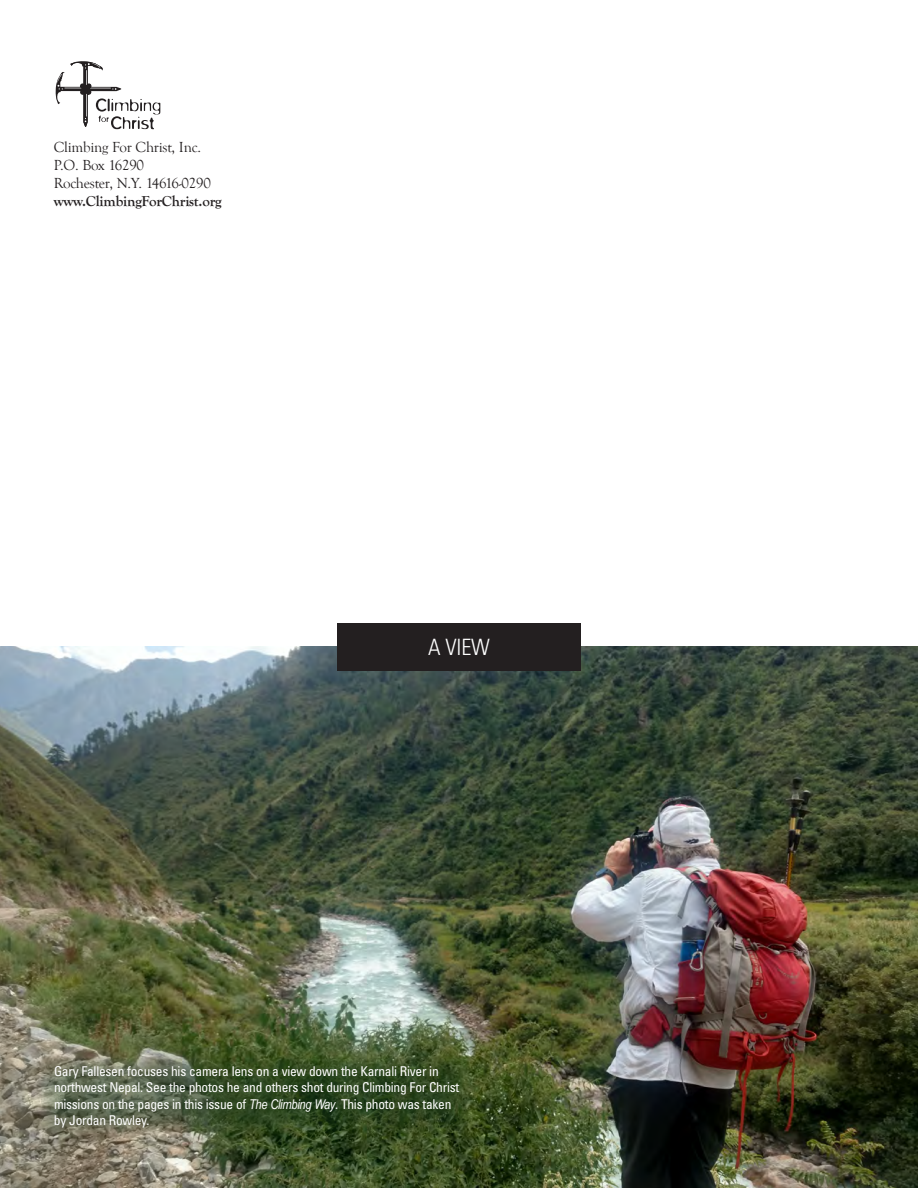
<style>
.page{position:relative;width:918px;height:1188px;background:#fff}
.page>*{position:absolute;margin:0;border:0;box-sizing:border-box;transform-origin:0 0}
.t1{font:300 condensed 22.5px "Univers";color:#fff}
.t2{font:15px/18px "Goudy Old Style T";letter-spacing:-.015em;color:#231f20}
.t3{font:700 15px "Goudy Old Style T";letter-spacing:-.015em;color:#231f20}
.t4{font:condensed 13.5px/16.5px "Univers";letter-spacing:-.02em;color:#fff}
.t5{font:500 13.05px "Avenir LT Std";color:#231f20}
.t6{font:500 8.85px "Avenir LT Std";color:#231f20}
.s1{font-family:"Arial Narrow";font-style:italic;font-stretch:normal}
</style>
<div class="page">
<svg style="left:55px;top:61px;width:106px;height:68px"></svg>
<img style="left:0;top:647px;width:918px;height:541px">
<svg style="left:41px;top:1058px;width:430px;height:76px;background:#445534"></svg>
<div style="left:337px;top:623px;width:244px;height:47px;background:#231f20"></div>
<p class="t2" style="left:54px;top:139px;width:159px">Climbing For Christ, Inc.<br>P.O. Box 16290<br>Rochester, N.Y. 14616-0290</p>
<p class="t3" style="left:54px;top:193px;width:170px">www.ClimbingForChrist.org</p>
<p class="t5" style="left:63px;top:140px;width:90px">Fly, drive, hike:</p>
<p class="t6" style="left:63px;top:155px;width:89px">For as long as it takes</p>
<p class="t1" style="left:428px;top:633px;width:63px">A VIEW</p>
<p class="t4" style="left:54px;top:1063px;width:407px">Gary Fallesen focuses his camera lens on a view down the Karnali River in northwest Nepal. See the photos he and others shot during Climbing For Christ missions on the pages in this issue of <span class="s1">The Climbing Way</span>. This photo was taken by Jordan Rowley.</p>
</div>
